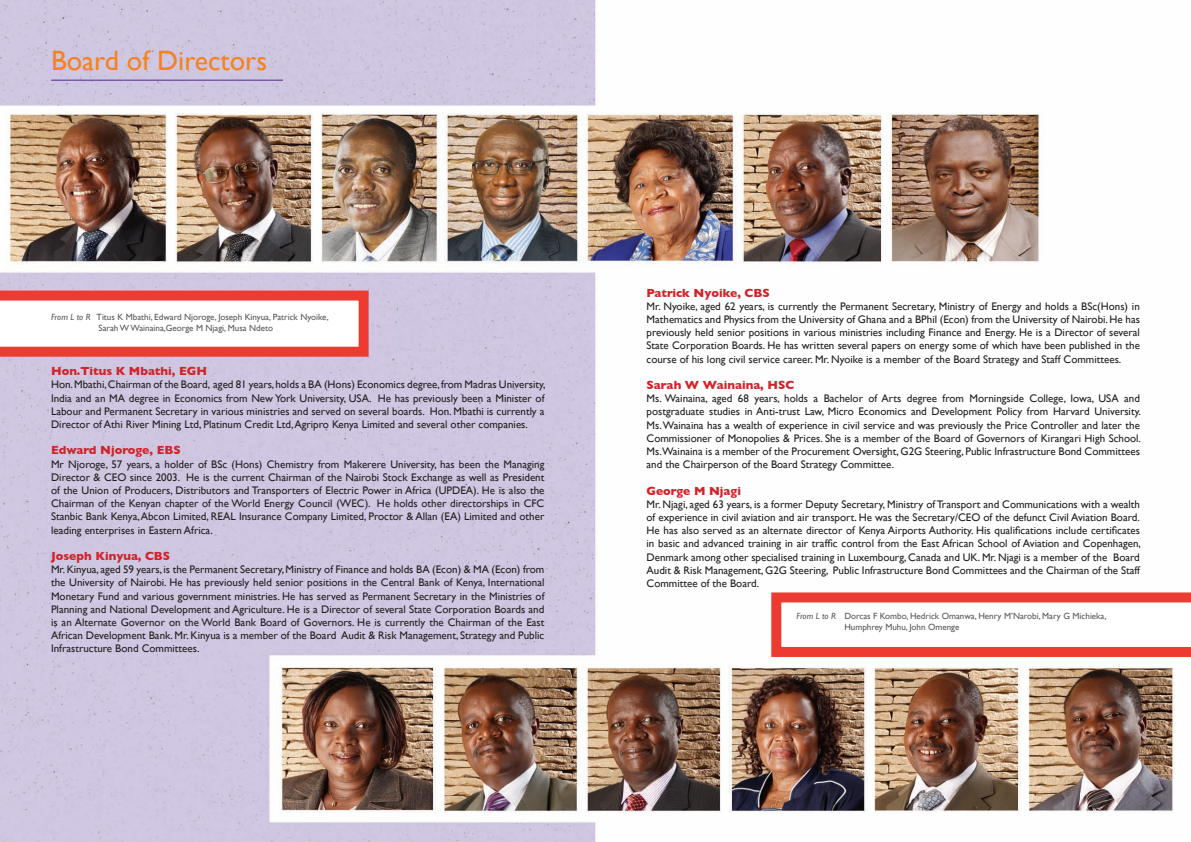
<style>
.page{position:relative;width:1191px;height:842px;background:#fff}
.page>*{position:absolute;margin:0;border:0;box-sizing:border-box;transform-origin:0 0}
.t1{font:28px "Gill Sans";color:#f58220}
.t2{font:700 12px "Gill Sans";color:#d1232a}
.t3{font:11px/13.2px "Gill Sans";color:#231f20;text-align:justify}
.t4{font:9px/10.8px "Gill Sans";color:#57585a}
.s1{font-style:italic}
</style>
<div class="page">
<img style="left:0;top:0;width:1175px;height:842px">
<svg style="left:0;top:291px;width:369px;height:66px"></svg>
<hr style="left:51px;top:80px;width:232px;height:1px;background:#5b3896">
<svg style="left:771px;top:592px;width:420px;height:65px"></svg>
<h1 class="t1" style="left:51px;top:44px;width:218px">Board of Directors</h1>
<p class="t4" style="left:99px;top:311px;width:232px;text-indent:-48px"><span class="s1">From L to R</span> Titus K Mbathi, Edward Njoroge, Joseph Kinyua, Patrick Nyoike,<br>Sarah W Wainaina,George M Njagi, Musa Ndeto</p>
<p class="t2" style="left:51px;top:364px;width:157px">Hon.Titus K Mbathi, EGH</p>
<p class="t3" style="left:51px;top:378px;width:496px">Hon. Mbathi, Chairman of the Board, aged 81 years, holds a BA (Hons) Economics degree, from Madras University, India and an MA degree in Economics from New York University, USA. He has previously been a Minister of Labour and Permanent Secretary in various ministries and served on several boards. Hon. Mbathi is currently a Director of Athi River Mining Ltd, Platinum Credit Ltd, Agripro Kenya Limited and several other companies.</p>
<p class="t2" style="left:51px;top:443px;width:131px">Edward Njoroge, EBS</p>
<p class="t3" style="left:51px;top:457px;width:495px">Mr Njoroge, 57 years, a holder of BSc (Hons) Chemistry from Makerere University, has been the Managing Director &amp; CEO since 2003. He is the current Chairman of the Nairobi Stock Exchange as well as President of the Union of Producers, Distributors and Transporters of Electric Power in Africa (UPDEA). He is also the Chairman of the Kenyan chapter of the World Energy Council (WEC). He holds other directorships in CFC Stanbic Bank Kenya, Abcon Limited, REAL Insurance Company Limited, Proctor &amp; Allan (EA) Limited and other leading enterprises in Eastern Africa.</p>
<p class="t2" style="left:51px;top:549px;width:121px">Joseph Kinyua, CBS</p>
<p class="t3" style="left:51px;top:563px;width:495px">Mr. Kinyua, aged 59 years, is the Permanent Secretary, Ministry of Finance and holds BA (Econ) &amp; MA (Econ) from the University of Nairobi. He has previously held senior positions in the Central Bank of Kenya, International Monetary Fund and various government ministries. He has served as Permanent Secretary in the Ministries of Planning and National Development and Agriculture. He is a Director of several State Corporation Boards and is an Alternate Governor on the World Bank Board of Governors. He is currently the Chairman of the East African Development Bank. Mr. Kinyua is a member of the Board Audit &amp; Risk Management, Strategy and Public Infrastructure Bond Committees.</p>
<p class="t2" style="left:646px;top:285px;width:125px">Patrick Nyoike, CBS</p>
<p class="t3" style="left:646px;top:299px;width:495px">Mr. Nyoike, aged 62 years, is currently the Permanent Secretary, Ministry of Energy and holds a BSc(Hons) in Mathematics and Physics from the University of Ghana and a BPhil (Econ) from the University of Nairobi. He has previously held senior positions in various ministries including Finance and Energy. He is a Director of several State Corporation Boards. He has written several papers on energy some of which have been published in the course of his long civil service career. Mr. Nyoike is a member of the Board Strategy and Staff Committees.</p>
<p class="t2" style="left:646px;top:378px;width:149px">Sarah W Wainaina, HSC</p>
<p class="t3" style="left:646px;top:392px;width:496px">Ms. Wainaina, aged 68 years, holds a Bachelor of Arts degree from Morningside College, Iowa, USA and postgraduate studies in Anti-trust Law, Micro Economics and Development Policy from Harvard University.<br>Ms. Wainaina has a wealth of experience in civil service and was previously the Price Controller and later the Commissioner of Monopolies &amp; Prices. She is a member of the Board of Governors of Kirangari High School.<br>Ms.Wainaina is a member of the Procurement Oversight, G2G Steering, Public Infrastructure Bond Committees and the Chairperson of the Board Strategy Committee.</p>
<p class="t2" style="left:646px;top:483px;width:96px">George M Njagi</p>
<p class="t3" style="left:646px;top:497px;width:496px">Mr. Njagi, aged 63 years, is a former Deputy Secretary, Ministry of Transport and Communications with a wealth of experience in civil aviation and air transport. He was the Secretary/CEO of the defunct Civil Aviation Board.<br>He has also served as an alternate director of Kenya Airports Authority. His qualifications include certificates in basic and advanced training in air traffic control from the East African School of Aviation and Copenhagen, Denmark among other specialised training in Luxembourg, Canada and UK. Mr. Njagi is a member of the Board Audit &amp; Risk Management, G2G Steering, Public Infrastructure Bond Committees and the Chairman of the Staff Committee of the Board.</p>
<p class="t4" style="left:844px;top:611px;width:263px;text-indent:-48px"><span class="s1">From L to R</span> Dorcas F Kombo, Hedrick Omanwa, Henry M’Narobi, Mary G Michieka,<br>Humphrey Muhu, John Omenge</p>
</div>
